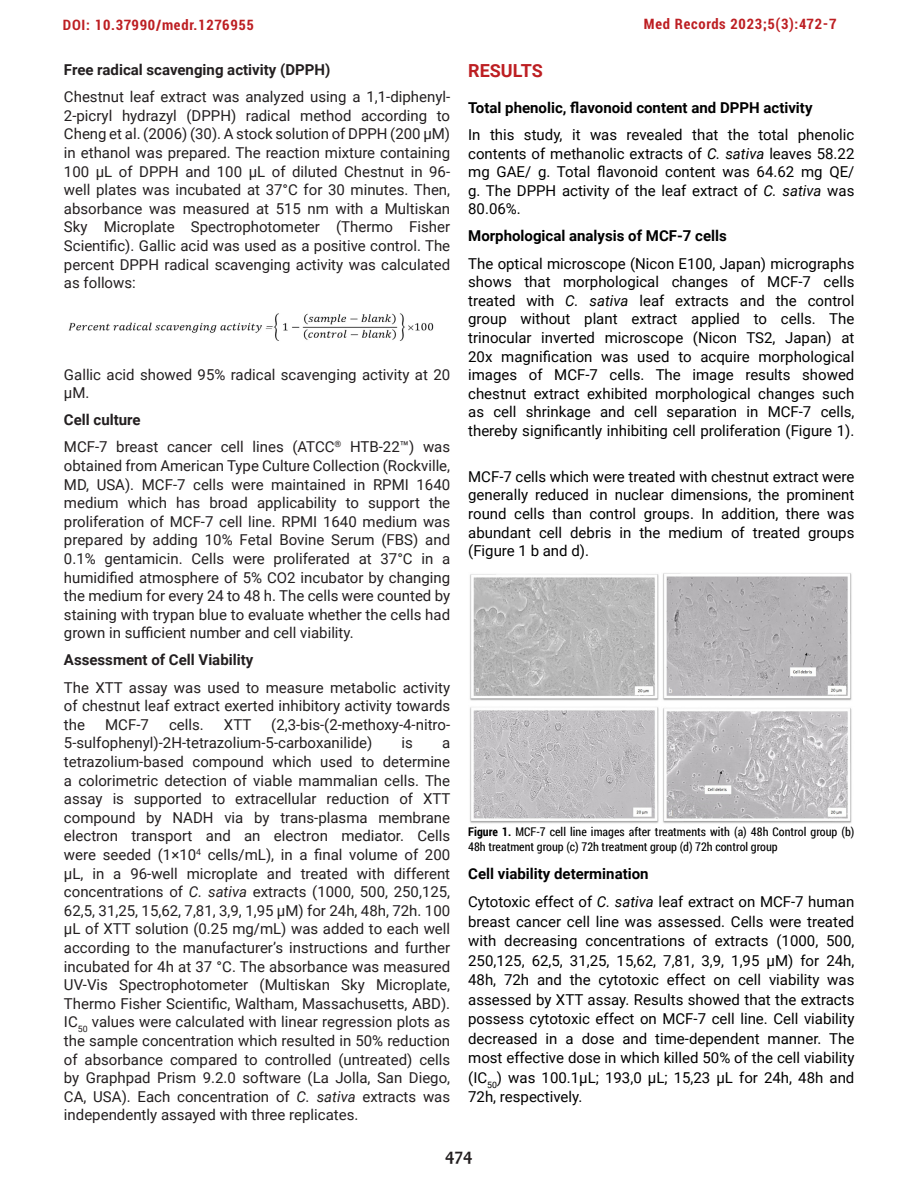
<style>
.page{position:relative;width:918px;height:1188px;background:#fff}
.page>*{position:absolute;margin:0;border:0;box-sizing:border-box;transform-origin:0 0}
.t1{font:700 18px "Roboto";color:#bd1e22}
.t2{font:700 18px "Candara";color:#231f20}
.t3{font:15px/18.6px "Roboto";color:#231f20;text-align:justify}
.t4{font:15px/18.6px "Roboto";color:#000;text-align:justify}
.t5{font:700 15px "Roboto";color:#000}
.t6{font:700 15px "Roboto";color:#231f20}
.t7{font:700 condensed 15px "Roboto";letter-spacing:.05em;color:#bd1e22}
.t8{font:12px/15px "Roboto Condensed";color:#000}
.s1{font-style:italic}
.s2{font-weight:700}
</style>
<div class="page">
<img style="left:68px;top:313px;width:366px;height:28px">
<img style="left:470px;top:573px;width:382px;height:251px">
<p class="t7" style="left:63px;top:14px;width:193px">DOI: 10.37990/medr.1276955</p>
<p class="t7" style="left:644px;top:14px;width:194px">Med Records 2023;5(3):472-7</p>
<p class="t6" style="left:64px;top:59px;width:268px">Free radical scavenging activity (DPPH)</p>
<p class="t3" style="left:64px;top:87px;width:388px">Chestnut leaf extract was analyzed using a 1,1-diphenyl-2-picryl hydrazyl (DPPH) radical method according to Cheng et al. (2006) (30). A stock solution of DPPH (200 µM) in ethanol was prepared. The reaction mixture containing 100 µL of DPPH and 100 µL of diluted Chestnut in 96- well plates was incubated at 37°C for 30 minutes. Then, absorbance was measured at 515 nm with a Multiskan Sky Microplate Spectrophotometer (Thermo Fisher Scientific). Gallic acid was used as a positive control. The percent DPPH radical scavenging activity was calculated as follows:</p>
<p class="t1" style="left:468px;top:58px;width:76px">RESULTS</p>
<p class="t5" style="left:468px;top:97px;width:346px">Total phenolic, flavonoid content and DPPH activity</p>
<p class="t4" style="left:468px;top:125px;width:388px">In this study, it was revealed that the total phenolic contents of methanolic extracts of <span class="s1">C. sativa</span> leaves 58.22 mg GAE/ g. Total flavonoid content was 64.62 mg QE/ g. The DPPH activity of the leaf extract of <span class="s1">C. sativa</span> was 80.06%.</p>
<p class="t5" style="left:468px;top:226px;width:260px">Morphological analysis of MCF-7 cells</p>
<p class="t4" style="left:468px;top:253px;width:388px">The optical microscope (Nicon E100, Japan) micrographs shows that morphological changes of MCF-7 cells treated with <span class="s1">C. sativa</span> leaf extracts and the control group without plant extract applied to cells. The trinocular inverted microscope (Nicon TS2, Japan) at 20x magnification was used to acquire morphological images of MCF-7 cells. The image results showed chestnut extract exhibited morphological changes such as cell shrinkage and cell separation in MCF-7 cells, thereby significantly inhibiting cell proliferation (Figure 1).</p>
<p class="t4" style="left:468px;top:467px;width:388px">MCF-7 cells which were treated with chestnut extract were generally reduced in nuclear dimensions, the prominent round cells than control groups. In addition, there was abundant cell debris in the medium of treated groups (Figure 1 b and d).</p>
<p class="t3" style="left:64px;top:364px;width:388px">Gallic acid showed 95% radical scavenging activity at 20 µM.</p>
<p class="t6" style="left:64px;top:409px;width:78px">Cell culture</p>
<p class="t3" style="left:64px;top:437px;width:388px">MCF-7 breast cancer cell lines (ATCC<sup>®</sup> HTB-22™) was obtained from American Type Culture Collection (Rockville, MD, USA). MCF-7 cells were maintained in RPMI 1640 medium which has broad applicability to support the proliferation of MCF-7 cell line. RPMI 1640 medium was prepared by adding 10% Fetal Bovine Serum (FBS) and 0.1% gentamicin. Cells were proliferated at 37°C in a humidified atmosphere of 5% CO2 incubator by changing the medium for every 24 to 48 h. The cells were counted by staining with trypan blue to evaluate whether the cells had grown in sufficient number and cell viability.</p>
<p class="t6" style="left:64px;top:650px;width:191px">Assessment of Cell Viability</p>
<p class="t3" style="left:64px;top:677px;width:388px">The XTT assay was used to measure metabolic activity of chestnut leaf extract exerted inhibitory activity towards the</p>
<p class="t3" style="left:64px;top:715px;width:388px;text-indent:207px">(2,3-bis-(2-methoxy-4-nitro-<br>5-sulfophenyl)-2H-tetrazolium-5-carboxanilide)</p>
<p class="t3" style="left:105px;top:715px;width:45px">MCF-7</p>
<p class="t3" style="left:169px;top:715px;width:36px">cells.</p>
<p class="t3" style="left:224px;top:715px;width:29px">XTT</p>
<p class="t3" style="left:402px;top:733px;width:13px">is</p>
<p class="t3" style="left:64px;top:733px;width:388px;text-indent:378px">a tetrazolium-based compound which used to determine a colorimetric detection of viable mammalian cells. The assay is supported to extracellular reduction of XTT compound by NADH via by trans-plasma membrane electron transport and an electron mediator. Cells were seeded (1×10<sup>4</sup> cells/mL), in a final volume of 200 μL, in a 96-well microplate and treated with different concentrations of <span class="s1">C. sativa</span> extracts (1000, 500, 250,125, 62,5, 31,25, 15,62, 7,81, 3,9, 1,95 μM) for 24h, 48h, 72h. 100 μL of XTT solution (0.25 mg/mL) was added to each well according to the manufacturer’s instructions and further incubated for 4h at 37 °C. The absorbance was measured UV-Vis Spectrophotometer (Multiskan Sky Microplate, Thermo Fisher Scientific, Waltham, Massachusetts, ABD).<br>IC<sub>50</sub> values were calculated with linear regression plots as the sample concentration which resulted in 50% reduction of absorbance compared to controlled (untreated) cells by Graphpad Prism 9.2.0 software (La Jolla, San Diego, CA, USA). Each concentration of <span class="s1">C. sativa</span> extracts was independently assayed with three replicates.</p>
<p class="t8" style="left:468px;top:824px;width:388px"><span class="s2">Figure 1.</span> MCF-7 cell line images after treatments with (a) 48h Control group (b)<br>48h treatment group (c) 72h treatment group (d) 72h control group</p>
<p class="t5" style="left:468px;top:863px;width:182px">Cell viability determination</p>
<p class="t4" style="left:468px;top:892px;width:388px;line-height:19.5px">Cytotoxic effect of <span class="s1">C. sativa</span> leaf extract on MCF-7 human breast cancer cell line was assessed. Cells were treated with decreasing concentrations of extracts (1000, 500, 250,125, 62,5, 31,25, 15,62, 7,81, 3,9, 1,95 μM) for 24h, 48h, 72h and the cytotoxic effect on cell viability was assessed by XTT assay. Results showed that the extracts possess cytotoxic effect on MCF-7 cell line. Cell viability decreased in a dose and time-dependent manner. The most effective dose in which killed 50% of the cell viability (IC<sub>50</sub>) was 100.1μL; 193,0 μL; 15,23 μL for 24h, 48h and 72h, respectively.</p>
<p class="t2" style="left:445px;top:1143px;width:29px">474</p>
</div>
